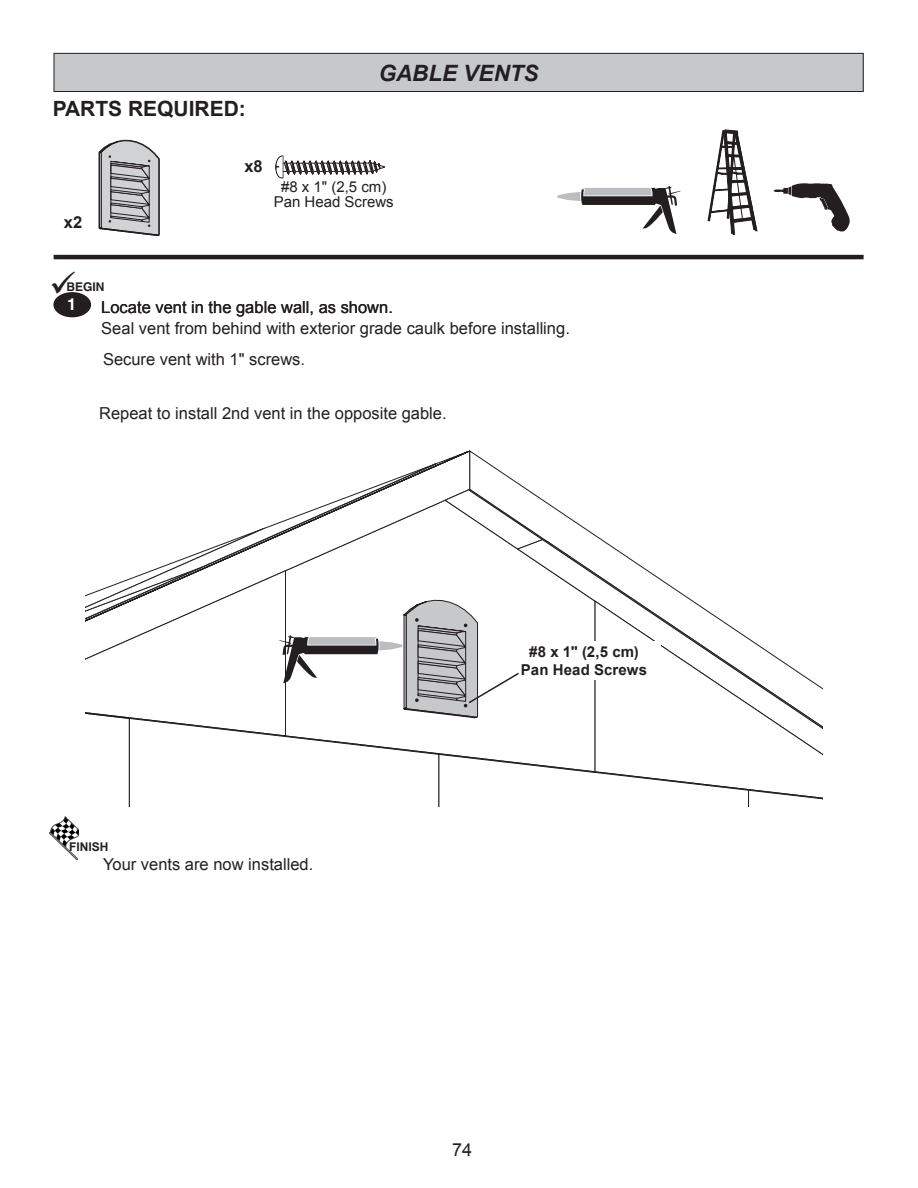
<style>
.page{position:relative;width:918px;height:1188px;background:#fff}
.page>*{position:absolute;margin:0;border:0;box-sizing:border-box;transform-origin:0 0}
.hhp_fig{font:italic 700 22.5px "Arial";letter-spacing:-.005em;color:#231f20}
.hhp_fig-2{font:700 21px "Arial";color:#231f20}
.t1{font:18px "Arial";color:#231f20}
.Body{font:16.5px/21px "Arial";color:#231f20}
.hhp_fig-3{font:16.5px "Arial";color:#231f20}
.hhp_fig-4{font:700 16.5px "Arial";color:#231f20}
.t2{font:700 16.5px "Helvetica";color:#fff}
.hhp_fig-5{font:15px "Arial";color:#231f20}
.hhp_fig-6{font:700 15px "Arial";letter-spacing:.01em;color:#231f20}
.t3{font:700 12px "Arial";color:#231f20}
.t4{font:700 12px "Helvetica";color:#231f20}
</style>
<div class="page">
<svg style="left:98px;top:139px;width:62px;height:97px;background:#aeaeb0"></svg>
<svg style="left:708px;top:130px;width:49px;height:105px"></svg>
<img style="left:49px;top:816px;width:30px;height:44px">
<div style="left:53px;top:292px;width:38px;height:25px;background:#231f20;border-radius:50%"></div>
<div style="left:54px;top:53px;width:809px;height:39px;background:#c7c8ca"></div>
<div style="left:54px;top:53px;width:810px;height:39px;border:1px solid #231f20"></div>
<hr style="left:54px;top:255px;width:810px;height:4px;background:#231f20">
<svg style="left:774px;top:183px;width:76px;height:49px"></svg>
<svg style="left:275px;top:156px;width:110px;height:22px"></svg>
<svg style="left:557px;top:186px;width:124px;height:48px"></svg>
<svg style="left:86px;top:463px;width:736px;height:344px"></svg>
<svg style="left:62px;top:292px;width:13px;height:2px"></svg>
<p class="hhp_fig-2" style="left:53px;top:94px;width:195px">PARTS REQUIRED:</p>
<p class="hhp_fig" style="left:379px;top:58px;width:161px">GABLE VENTS</p>
<p class="hhp_fig-4" style="left:64px;top:211px;width:20px">x2</p>
<p class="hhp_fig-4" style="left:244px;top:155px;width:20px">x8</p>
<p class="hhp_fig-5" style="left:281px;top:177px;width:107px">#8 x 1" (2,5 cm)</p>
<p class="hhp_fig-5" style="left:274px;top:192px;width:122px">Pan Head Screws</p>
<p class="t4" style="left:66px;top:279px;width:40px">BEGIN</p>
<p class="t2" style="left:67px;top:294px;width:11px">1</p>
<p class="Body" style="left:101px;top:297px;width:470px">Locate vent in the gable wall, as shown.<br>Seal vent from behind with exterior grade caulk before installing.</p>
<p class="Body" style="left:103px;top:349px;width:204px">Secure vent with 1" screws.</p>
<p class="hhp_fig-3" style="left:99px;top:402px;width:349px">Repeat to install 2nd vent in the opposite gable.</p>
<p class="t3" style="left:69px;top:838px;width:41px">FINISH</p>
<p class="Body" style="left:103px;top:854px;width:212px">Your vents are now installed.</p>
<p class="hhp_fig-6" style="left:529px;top:641px;width:111px">#8 x 1" (2,5 cm)</p>
<p class="hhp_fig-6" style="left:521px;top:659px;width:128px">Pan Head Screws</p>
<p class="t1" style="left:452px;top:1138px;width:22px">74</p>
</div>
